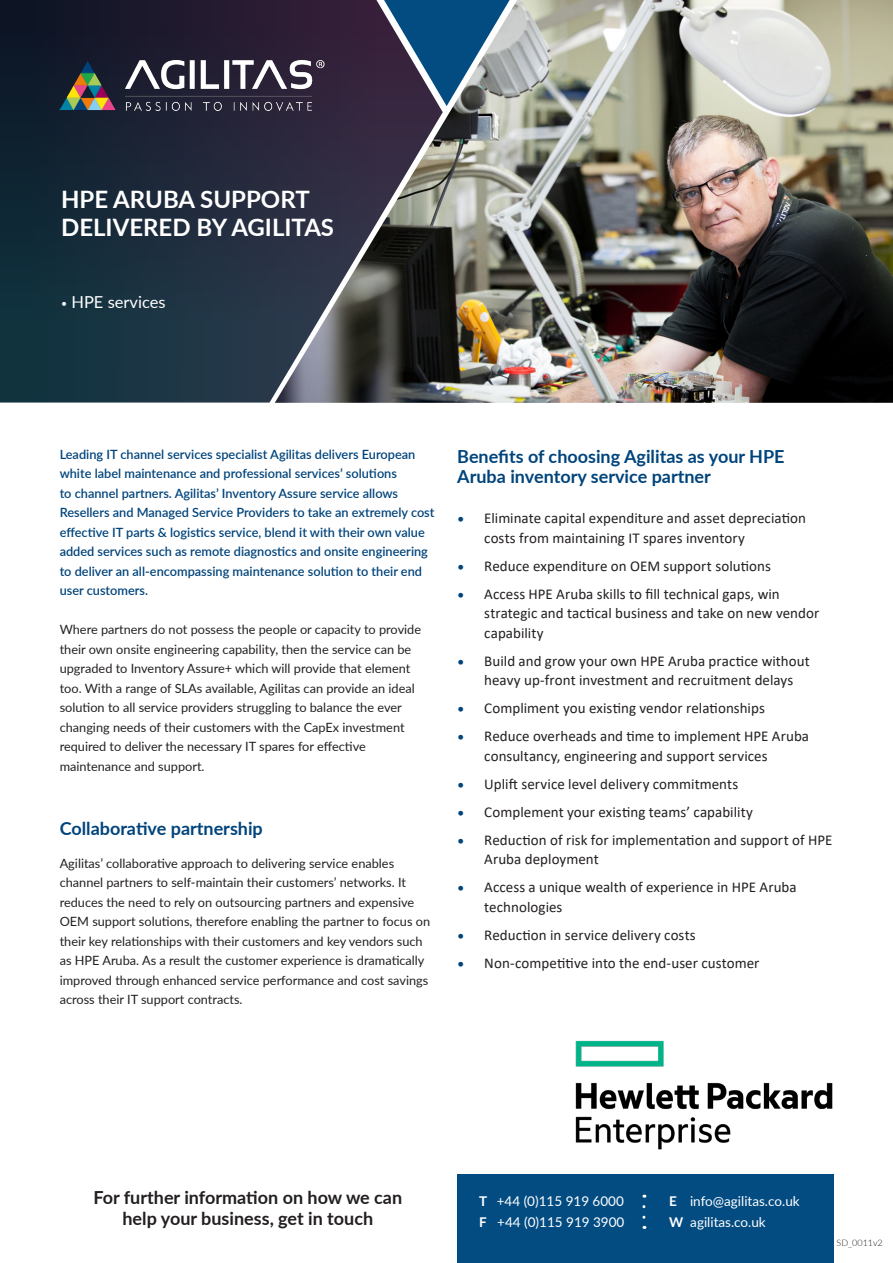
<style>
.page{position:relative;width:893px;height:1263px;background:#fff}
.page>*{position:absolute;margin:0;border:0;box-sizing:border-box;transform-origin:0 0}
.t1{font:700 24px/28.5px "Lato";color:#fff}
.t2{font:700 18px/19.5px "Lato";color:#00447c}
.t3{font:700 18px/21px "Lato";color:#231f20;text-align:center}
.t4{font:16.5px "Lato";color:#fff}
.t5{font:15px/19.5px "Calibri";letter-spacing:.005em;color:#231f20}
.t6{font:13.5px/21px "Lato";color:#fff}
.t7{font:12.75px/19.5px "Lato";color:#231f20}
.No_Spacing{font:600 12.75px/19.5px "Lato";color:#00447c}
.t8{font:300 9px "Lato";color:#231f20}
.s1{font-size:10.5px}
.s2{font-family:"Lato";font-size:12.75px;color:#00447c}
.s3{font-weight:700}
</style>
<div class="page">
<svg style="left:0;top:0;width:275px;height:402px;background:#1a2939"></svg>
<div style="left:457px;top:1174px;width:377px;height:89px;background:#034c82"></div>
<svg style="left:642px;top:1206px;width:3px;height:23px"></svg>
<img style="left:275px;top:0;width:618px;height:403px">
<svg style="left:384px;top:0;width:126px;height:106px;background:#466786"></svg>
<img style="left:60px;top:60px;width:265px;height:50px">
<img style="left:575px;top:1041px;width:257px;height:108px">
<p class="t1" style="left:61px;top:184px;width:275px">HPE ARUBA SUPPORT<br>DELIVERED BY AGILITAS</p>
<p class="t4" style="left:61px;top:291px;width:106px"><span class="s1">•</span> HPE services</p>
<p class="No_Spacing" style="left:60px;top:444px;width:376px">Leading IT channel services specialist Agilitas delivers European white label maintenance and professional services’ solutions<br>to channel partners. Agilitas’ Inventory Assure service allows Resellers and Managed Service Providers to take an extremely cost effective IT parts &amp; logistics service, blend it with their own value added services such as remote diagnostics and onsite engineering to deliver an all-encompassing maintenance solution to their end user customers.</p>
<p class="t7" style="left:60px;top:619px;width:363px">Where partners do not possess the people or capacity to provide their own onsite engineering capability, then the service can be upgraded to Inventory Assure+ which will provide that element too. With a range of SLAs available, Agilitas can provide an ideal solution to all service providers struggling to balance the ever changing needs of their customers with the CapEx investment required to deliver the necessary IT spares for effective maintenance and support.</p>
<p class="t2" style="left:60px;top:818px;width:205px">Collaborative partnership</p>
<p class="t7" style="left:60px;top:853px;width:372px">Agilitas’ collaborative approach to delivering service enables channel partners to self-maintain their customers’ networks. It reduces the need to rely on outsourcing partners and expensive OEM support solutions, therefore enabling the partner to focus on their key relationships with their customers and key vendors such as HPE Aruba. As a result the customer experience is dramatically improved through enhanced service performance and cost savings across their IT support contracts.</p>
<p class="t2" style="left:457px;top:446px;width:329px">Benefits of choosing Agilitas as your HPE<br>Aruba inventory service partner</p>
<p class="t5" style="left:484px;top:508px;width:323px;text-indent:-27px"><span class="s2">•</span> Eliminate capital expenditure and asset depreciation costs from maintaining IT spares inventory</p>
<p class="t5" style="left:457px;top:556px;width:315px"><span class="s2">•</span> Reduce expenditure on OEM support solutions</p>
<p class="t5" style="left:484px;top:584px;width:337px;text-indent:-27px"><span class="s2">•</span> Access HPE Aruba skills to fill technical gaps, win strategic and tactical business and take on new vendor capability</p>
<p class="t5" style="left:484px;top:651px;width:327px;text-indent:-27px"><span class="s2">•</span> Build and grow your own HPE Aruba practice without heavy up-front investment and recruitment delays</p>
<p class="t5" style="left:457px;top:698px;width:309px"><span class="s2">•</span> Compliment you existing vendor relationships</p>
<p class="t5" style="left:484px;top:726px;width:326px;text-indent:-27px"><span class="s2">•</span> Reduce overheads and time to implement HPE Aruba consultancy, engineering and support services</p>
<p class="t5" style="left:457px;top:774px;width:282px"><span class="s2">•</span> Uplift service level delivery commitments</p>
<p class="t5" style="left:457px;top:802px;width:297px"><span class="s2">•</span> Complement your existing teams’ capability</p>
<p class="t5" style="left:484px;top:830px;width:350px;text-indent:-27px"><span class="s2">•</span> Reduction of risk for implementation and support of HPE<br>Aruba deployment</p>
<p class="t5" style="left:484px;top:877px;width:314px;text-indent:-27px"><span class="s2">•</span> Access a unique wealth of experience in HPE Aruba technologies</p>
<p class="t5" style="left:457px;top:925px;width:240px"><span class="s2">•</span> Reduction in service delivery costs</p>
<p class="t5" style="left:457px;top:953px;width:304px"><span class="s2">•</span> Non-competitive into the end-user customer</p>
<p class="t3" style="left:93px;top:1186px;width:310px">For further information on how we can help your business, get in touch</p>
<p class="t6" style="left:479px;top:1190px;width:147px"><span class="s3">T</span> +44 (0)115 919 6000<br><span class="s3">F</span> +44 (0)115 919 3900</p>
<p class="t6" style="left:669px;top:1190px;width:132px"><span class="s3">E</span> info@agilitas.co.uk<br><span class="s3">W</span> agilitas.co.uk</p>
<p class="t8" style="left:836px;top:1236px;width:48px">SD_0011v2</p>
</div>
